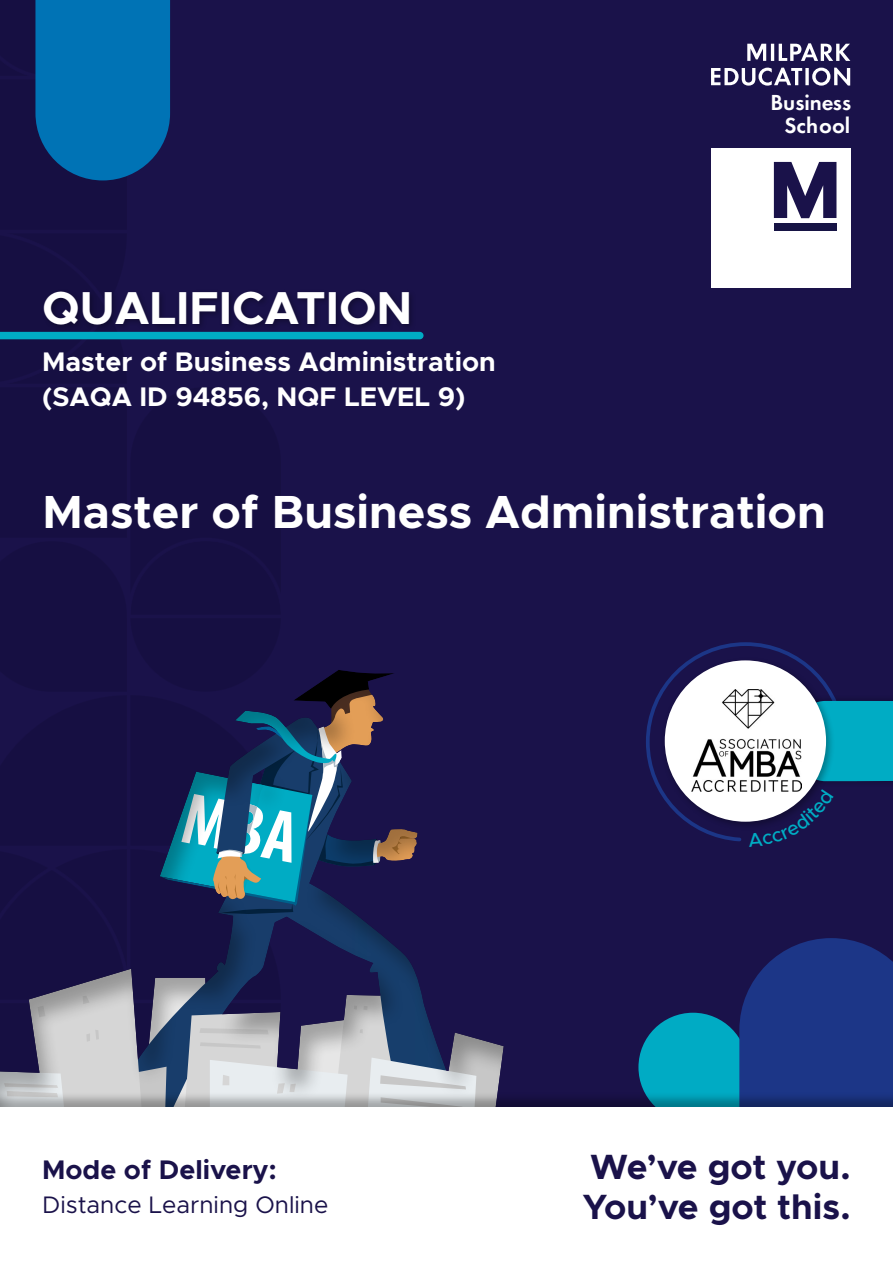
<style>
.page{position:relative;width:893px;height:1263px;background:#1a124a}
.page>*{position:absolute;margin:0;border:0;box-sizing:border-box;transform-origin:0 0}
.t1{font:700 46.65px "Metropolis";color:#fff}
.t2{font:700 46.35px "Metropolis";color:#fff}
.t3{font:700 35.25px/39.9px "Metropolis";letter-spacing:-.01em;color:#1a124a}
.t4{font:700 27px/35.4px "Metropolis";color:#fff}
.t5{font:700 27px "Metropolis";color:#1a124a}
.t6{font:24px "Metropolis";color:#1a124a}
.t7{font:600 22.65px/22.8px "Futura PT";color:#fff;text-align:center}
</style>
<div class="page">
<svg style="left:638px;top:938px;width:255px;height:153px"></svg>
<div style="left:711px;top:148px;width:139px;height:139px;background:#fff"></div>
<svg style="left:774px;top:162px;width:62px;height:57px"></svg>
<div style="left:774px;top:223px;width:62px;height:8px;background:#171445"></div>
<svg style="left:711px;top:43px;width:139px;height:43px"></svg>
<svg style="left:0;top:0;width:424px;height:340px"></svg>
<div style="left:0;top:647px;width:529px;height:596px;background:#000;opacity:.3"></div>
<div style="left:0;top:1091px;width:893px;height:172px;background:#000;opacity:.3"></div>
<div style="left:0;top:1108px;width:893px;height:155px;background:#fff"></div>
<svg style="left:646px;top:642px;width:247px;height:200px"></svg>
<h2 class="t2" style="left:42px;top:279px;width:372px">QUALIFICATION</h2>
<p class="t4" style="left:42px;top:344px;width:455px">Master of Business Administration (SAQA ID 94856, NQF LEVEL 9)</p>
<p class="t7" style="left:770px;top:91px;width:82px">Business<br>School</p>
<h1 class="t1" style="left:43px;top:482px;width:785px">Master of Business Administration</h1>
<p class="t5" style="left:42px;top:1152px;width:236px">Mode of Delivery:</p>
<p class="t6" style="left:42px;top:1190px;width:288px">Distance Learning Online</p>
<h3 class="t3" style="left:583px;top:1147px;width:269px">We’ve got you.<br>You’ve got this.</h3>
</div>
